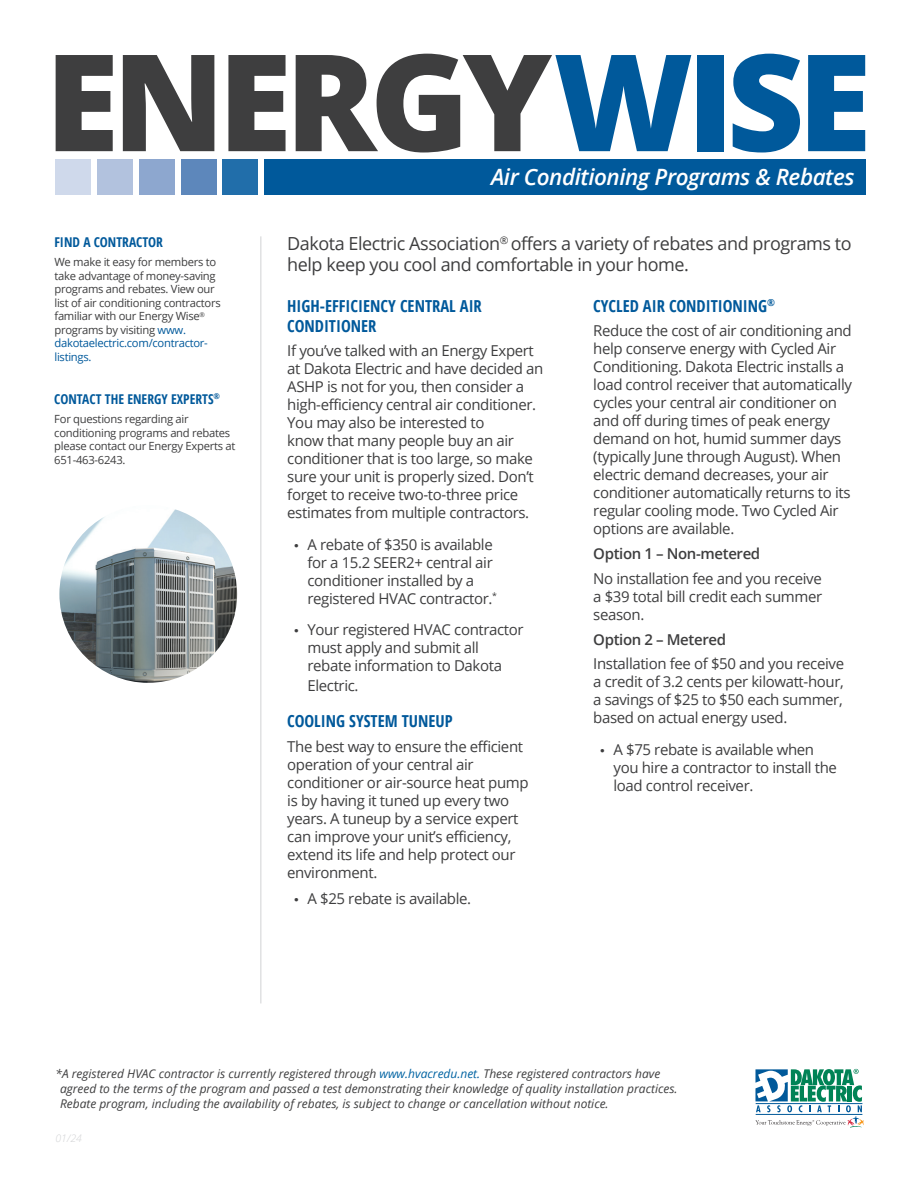
<style>
.page{position:relative;width:918px;height:1188px;background:#fff}
.page>*{position:absolute;margin:0;border:0;box-sizing:border-box;transform-origin:0 0}
.t1{font:800 134.7px "Open Sans";letter-spacing:-.05em;color:#3e3e3f}
.t2{font:italic 600 22.5px "Open Sans";letter-spacing:-.02em;color:#fff}
.Body_Copy_Bullet{font:18px/21px "Open Sans";letter-spacing:-.025em;color:#3e3e3f}
.Subhead_1{font:700 condensed 16.5px "Open Sans";color:#00599b}
.Body_Copy{font:700 condensed 16.5px/19.8px "Open Sans";color:#00599b}
.Body_Copy-2{font:15px/18px "Open Sans";letter-spacing:-.025em;color:#3e3e3f}
.Body_Copy_Bold{font:15px/18px "Open Sans";letter-spacing:-.025em;color:#3e3e3f;text-align:justify}
.Body_Copy-3{font:600 15px "Open Sans";letter-spacing:-.025em;color:#3e3e3f}
.Body_Copy_Bold-2{font:600 15px "Open Sans";letter-spacing:-.025em;color:#3e3e3f}
.Body_Copy-4{font:700 condensed 13.5px "Open Sans";color:#00599b}
.t3{font:italic 12px/15px "Open Sans";color:#3e3e3f}
.Body_Copy-5{font:11.25px/13.5px "Open Sans";letter-spacing:-.025em;color:#3e3e3f}
.Date{font:italic 300 10.5px "Open Sans";color:#d1d2d4}
.s1{color:#00599b}
.s2{font-family:"Myriad Pro";font-size:16.5px}
.s3{color:#0163a2}
</style>
<div class="page">
<div style="left:56px;top:159px;width:36px;height:36px;background:#cfd9eb"></div>
<div style="left:97px;top:159px;width:36px;height:36px;background:#b2c2de"></div>
<div style="left:139px;top:159px;width:36px;height:36px;background:#8da7cf"></div>
<div style="left:181px;top:159px;width:36px;height:36px;background:#5d87bb"></div>
<div style="left:222px;top:159px;width:36px;height:36px;background:#216eaa"></div>
<div style="left:264px;top:159px;width:602px;height:36px;background:#00599b"></div>
<hr style="left:260px;top:236px;width:1px;height:767px;background:#d1d2d4">
<svg style="left:755px;top:1069px;width:109px;height:59px"></svg>
<img style="left:59px;top:505px;width:178px;height:178px;border-radius:89px">
<p class="t1" style="left:45px;top:0;width:828px">ENERGY<span class="s1">WISE</span></p>
<p class="t2" style="left:491px;top:161px;width:365px">Air Conditioning Programs &amp; Rebates</p>
<p class="Body_Copy-4" style="left:54px;top:233px;width:110px">FIND A CONTRACTOR</p>
<p class="Body_Copy-5" style="left:54px;top:255px;width:168px">We make it easy for members to take advantage of money-saving programs and rebates. View our list of air conditioning contractors familiar with our Energy Wise<sup>® </sup>programs by visiting <span class="s1">www. dakotaelectric.com/contractor&shy;listings.</span></p>
<p class="Body_Copy-4" style="left:54px;top:390px;width:167px">CONTACT THE ENERGY EXPERTS<sup>®</sup></p>
<p class="Body_Copy-5" style="left:54px;top:412px;width:183px">For questions regarding air conditioning programs and rebates please contact our Energy Experts at<br>651-463-6243.</p>
<p class="Body_Copy_Bullet" style="left:287px;top:233px;width:566px">Dakota Electric Association<sup>®</sup> offers a variety of rebates and programs to help keep you cool and comfortable in your home.</p>
<p class="Body_Copy" style="left:287px;top:295px;width:196px">HIGH-EFFICIENCY CENTRAL AIR<br>CONDITIONER</p>
<p class="Body_Copy-2" style="left:287px;top:341px;width:258px">If you’ve talked with an Energy Expert at Dakota Electric and have decided an ASHP is not for you, then consider a high-efficiency central air conditioner.<br>You may also be interested to<br>know that many people buy an air conditioner that is too large, so make sure your unit is properly sized. Don’t forget to receive two-to-three price estimates from multiple contractors.</p>
<p class="Body_Copy-2" style="left:308px;top:535px;width:191px;text-indent:-14px"><span class="s2">•</span> A rebate of $350 is available for a 15.2 SEER2+ central air conditioner installed by a registered HVAC contractor.<sup>*</sup></p>
<p class="Body_Copy-2" style="left:308px;top:620px;width:218px;text-indent:-14px"><span class="s2">•</span> Your registered HVAC contractor must apply and submit all rebate information to Dakota</p>
<p class="Body_Copy-2" style="left:308px;top:676px;width:53px">Electric.</p>
<p class="Subhead_1" style="left:287px;top:709px;width:167px">COOLING SYSTEM TUNEUP</p>
<p class="Body_Copy-2" style="left:287px;top:737px;width:243px">The best way to ensure the efficient operation of your central air conditioner or air-source heat pump is by having it tuned up every two years. A tuneup by a service expert can improve your unit’s efficiency, extend its life and help protect our environment.</p>
<p class="Body_Copy-2" style="left:294px;top:889px;width:179px"><span class="s2">•</span> A $25 rebate is available.</p>
<p class="Subhead_1" style="left:593px;top:294px;width:183px">CYCLED AIR CONDITIONING<sup>®</sup></p>
<p class="Body_Copy-2" style="left:593px;top:322px;width:260px">Reduce the cost of air conditioning and help conserve energy with Cycled Air Conditioning. Dakota Electric installs a load control receiver that automatically cycles your central air conditioner on and off during times of peak energy demand on hot, humid summer days (typically June through August). When electric demand decreases, your air conditioner automatically returns to its regular cooling mode. Two Cycled Air options are available.</p>
<p class="Body_Copy-3" style="left:593px;top:544px;width:169px">Option 1 – Non-metered</p>
<p class="Body_Copy-2" style="left:593px;top:569px;width:230px;text-align:justify">No installation fee and you receive a $39 total bill credit each summer season.</p>
<p class="Body_Copy_Bold-2" style="left:593px;top:629px;width:134px">Option 2 – Metered</p>
<p class="Body_Copy_Bold" style="left:593px;top:655px;width:252px">Installation fee of $50 and you receive a credit of 3.2 cents per kilowatt-hour, a savings of $25 to $50 each summer, based on actual energy used.</p>
<p class="Body_Copy-2" style="left:614px;top:740px;width:225px;text-indent:-14px"><span class="s2">•</span> A $75 rebate is available when you hire a contractor to install the load control receiver.</p>
<p class="t3" style="left:60px;top:1066px;width:619px;text-indent:-4px">*A registered HVAC contractor is currently registered through <span class="s3">www.hvacredu.net</span><span class="s1">.</span> These registered contractors have agreed to the terms of the program and passed a test demonstrating their knowledge of quality installation practices.<br>Rebate program, including the availability of rebates, is subject to change or cancellation without notice.</p>
<p class="Date" style="left:56px;top:1131px;width:28px">01/24</p>
</div>
